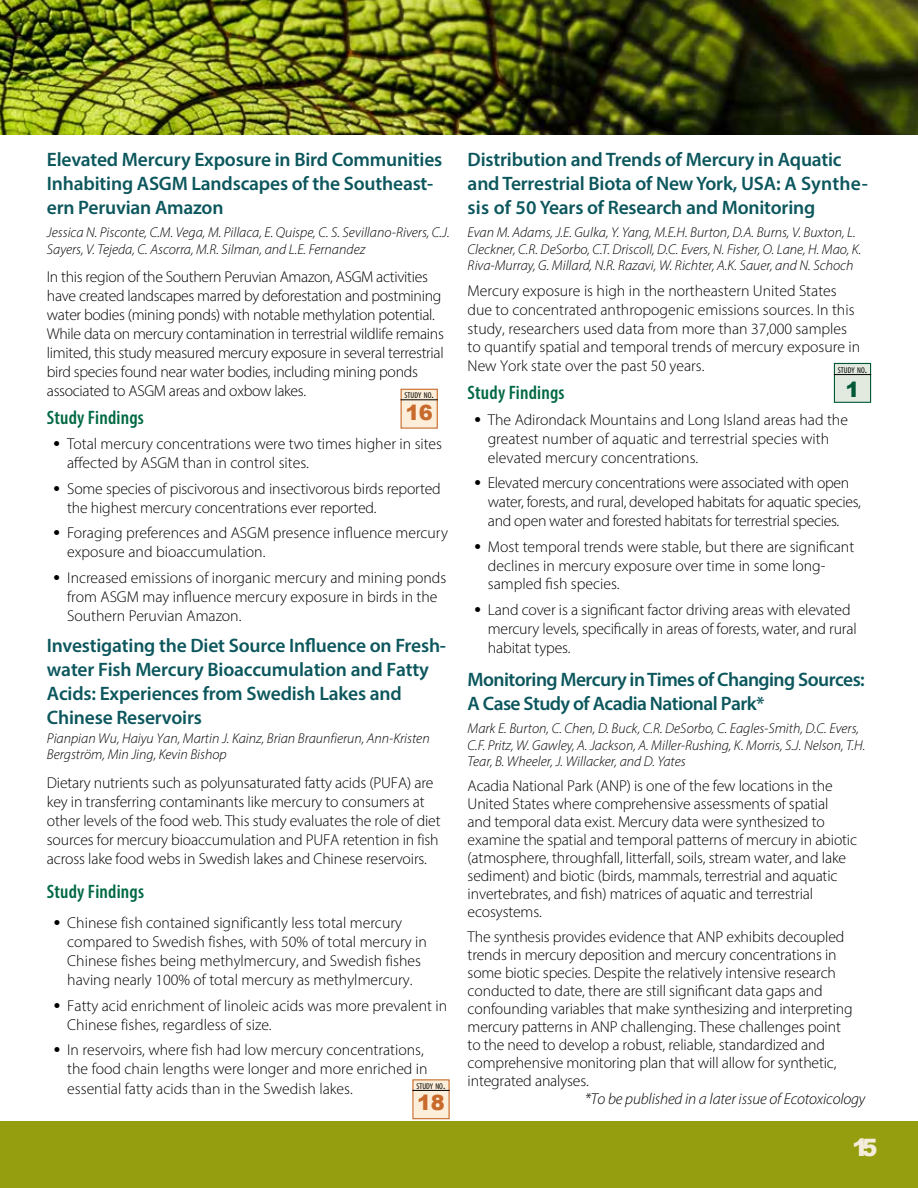
<style>
.page{position:relative;width:918px;height:1188px;background:#fff}
.page>*{position:absolute;margin:0;border:0;box-sizing:border-box;transform-origin:0 0}
.t1{font:600 condensed 28.5px "Myriad Pro";color:#fff}
.t2{font:900 24px "Arial";color:#f5eddb}
.t3{font:900 21px "Arial";color:#c86a2b}
.t4{font:900 21px "Arial";color:#005837}
.t5{font:600 19.5px/24px "Myriad Pro";letter-spacing:-.01em;color:#0c575d}
.t6{font:600 19.5px/24px "Myriad Pro";letter-spacing:-.03em;color:#0c575d}
.t7{font:600 condensed 19.5px "Myriad Pro";letter-spacing:.01em;color:#006944}
.t8{font:300 15.75px/18.9px "Myriad Pro";letter-spacing:-.01em;color:#000}
.t9{font:italic 300 15.75px "Myriad Pro";letter-spacing:-.01em;color:#000}
.t10{font:italic 300 14.25px/16.5px "Myriad Pro";color:#000}
.t11{font:condensed 8.4px "Myriad Pro";letter-spacing:.015em;color:#000}
.s1{font-weight:600;font-size:21px}
.s2{font-size:12px}
</style>
<div class="page">
<div style="left:0;top:1121px;width:918px;height:67px;background:#959e0f"></div>
<img style="left:0;top:0;width:918px;height:135px">
<div style="left:834px;top:363px;width:37px;height:39px;background:#e2eae0"></div>
<div style="left:834px;top:363px;width:37px;height:40px;border:1px solid #005837"></div>
<hr style="left:834px;top:374px;width:37px;height:1px;background:#000">
<div style="left:401px;top:389px;width:36px;height:39px;background:#fdeed9"></div>
<div style="left:401px;top:389px;width:37px;height:40px;border:1px solid #c86a2b"></div>
<hr style="left:401px;top:400px;width:37px;height:1px;background:#000">
<div style="left:413px;top:1080px;width:36px;height:39px;background:#fdeed9"></div>
<hr style="left:412px;top:1090px;width:38px;height:1px;background:#000">
<p class="t5" style="left:47px;top:147px;width:397px">Elevated Mercury Exposure in Bird Communities<br>Inhabiting ASGM Landscapes of the Southeast&shy;ern Peruvian Amazon</p>
<p class="t10" style="left:47px;top:224px;width:404px">Jessica N. Pisconte, C.M. Vega, M. Pillaca, E. Quispe, C. S. Sevillano-Rivers, C.J.<br>Sayers, V. Tejeda, C. Ascorra, M.R. Silman, and L.E. Fernandez</p>
<p class="t8" style="left:47px;top:268px;width:399px">In this region of the Southern Peruvian Amazon, ASGM activities have created landscapes marred by deforestation and postmining water bodies (mining ponds) with notable methylation potential.<br>While data on mercury contamination in terrestrial wildlife remains limited, this study measured mercury exposure in several terrestrial bird species found near water bodies, including mining ponds associated to ASGM areas and oxbow lakes.</p>
<p class="t7" style="left:47px;top:405px;width:98px">Study Findings</p>
<p class="t8" style="left:67px;top:434px;width:377px;text-indent:-14px"><span class="s1">•</span> Total mercury concentrations were two times higher in sites affected by ASGM than in control sites.</p>
<p class="t8" style="left:67px;top:479px;width:375px;text-indent:-14px"><span class="s1">•</span> Some species of piscivorous and insectivorous birds reported the highest mercury concentrations ever reported.</p>
<p class="t8" style="left:67px;top:524px;width:382px;text-indent:-14px"><span class="s1">•</span> Foraging preferences and ASGM presence influence mercury exposure and bioaccumulation.</p>
<p class="t8" style="left:67px;top:568px;width:381px;text-indent:-14px"><span class="s1">•</span> Increased emissions of inorganic mercury and mining ponds from ASGM may influence mercury exposure in birds in the<br>Southern Peruvian Amazon.</p>
<p class="t5" style="left:47px;top:633px;width:401px">Investigating the Diet Source Influence on Fresh&shy;water Fish Mercury Bioaccumulation and Fatty Acids: Experiences from Swedish Lakes and Chinese Reservoirs</p>
<p class="t10" style="left:47px;top:730px;width:384px">Pianpian Wu, Haiyu Yan, Martin J. Kainz, Brian Braunfierun, Ann-Kristen<br>Bergström, Min Jing, Kevin Bishop</p>
<p class="t8" style="left:47px;top:773px;width:395px">Dietary nutrients such as polyunsaturated fatty acids (PUFA) are key in transferring contaminants like mercury to consumers at other levels of the food web. This study evaluates the role of diet sources for mercury bioaccumulation and PUFA retention in fish across lake food webs in Swedish lakes and Chinese reservoirs.</p>
<p class="t7" style="left:47px;top:880px;width:99px">Study Findings</p>
<p class="t11" style="left:404px;top:390px;width:31px">STUDY NO<span class="s2">.</span></p>
<h3 class="t3" style="left:405px;top:397px;width:29px">16</h3>
<p class="t8" style="left:67px;top:913px;width:361px;text-indent:-14px"><span class="s1">•</span> Chinese fish contained significantly less total mercury compared to Swedish fishes, with 50% of total mercury in Chinese fishes being methylmercury, and Swedish fishes having nearly 100% of total mercury as methylmercury.</p>
<p class="t8" style="left:67px;top:996px;width:381px;text-indent:-14px"><span class="s1">•</span> Fatty acid enrichment of linoleic acids was more prevalent in<br>Chinese fishes, regardless of size.</p>
<p class="t8" style="left:67px;top:1040px;width:362px;line-height:19.4px;text-indent:-14px"><span class="s1">•</span> In reservoirs, where fish had low mercury concentrations, the food chain lengths were longer and more enriched in essential fatty acids than in the Swedish lakes.</p>
<p class="t11" style="left:416px;top:1081px;width:30px">STUDY NO<span class="s2">.</span></p>
<h3 class="t3" style="left:417px;top:1087px;width:29px">18</h3>
<p class="t5" style="left:468px;top:147px;width:402px">Distribution and Trends of Mercury in Aquatic and Terrestrial Biota of New York, USA: A Synthe&shy;sis of 50 Years of Research and Monitoring</p>
<p class="t10" style="left:468px;top:224px;width:395px">Evan M. Adams, J.E. Gulka, Y. Yang, M.E.H. Burton, D.A. Burns, V. Buxton, L.<br>Cleckner, C.R. DeSorbo, C.T. Driscoll, D.C. Evers, N. Fisher, O. Lane, H. Mao, K.<br>Riva-Murray, G. Millard, N.R. Razavi, W. Richter, A.K. Sauer, and N. Schoch</p>
<p class="t8" style="left:468px;top:281px;width:394px">Mercury exposure is high in the northeastern United States due to concentrated anthropogenic emissions sources. In this study, researchers used data from more than 37,000 samples to quantify spatial and temporal trends of mercury exposure in New York state over the past 50 years.</p>
<p class="t7" style="left:468px;top:381px;width:98px">Study Findings</p>
<p class="t8" style="left:488px;top:410px;width:362px;text-indent:-14px"><span class="s1">•</span> The Adirondack Mountains and Long Island areas had the greatest number of aquatic and terrestrial species with elevated mercury concentrations.</p>
<p class="t8" style="left:488px;top:473px;width:374px;text-indent:-14px"><span class="s1">•</span> Elevated mercury concentrations were associated with open water, forests, and rural, developed habitats for aquatic species, and open water and forested habitats for terrestrial species.</p>
<p class="t8" style="left:488px;top:537px;width:368px;text-indent:-14px"><span class="s1">•</span> Most temporal trends were stable, but there are significant declines in mercury exposure over time in some long&shy;sampled fish species.</p>
<p class="t8" style="left:488px;top:600px;width:370px;text-indent:-14px"><span class="s1">•</span> Land cover is a significant factor driving areas with elevated mercury levels, specifically in areas of forests, water, and rural habitat types.</p>
<p class="t6" style="left:468px;top:667px;width:399px">Monitoring Mercury inTimes of Changing Sources:<br>A Case Study of Acadia National Park*</p>
<p class="t10" style="left:468px;top:720px;width:399px">Mark E. Burton, C. Chen, D. Buck, C.R. DeSorbo, C. Eagles-Smith, D.C. Evers,<br>C.F. Pritz, W. Gawley, A. Jackson, A. Miller-Rushing, K. Morris, S.J. Nelson, T.H.<br>Tear, B. Wheeler, J. Willacker, and D. Yates</p>
<p class="t8" style="left:468px;top:777px;width:391px;line-height:18px">Acadia National Park (ANP) is one of the few locations in the United States where comprehensive assessments of spatial<br>and temporal data exist. Mercury data were synthesized to examine the spatial and temporal patterns of mercury in abiotic (atmosphere, throughfall, litterfall, soils, stream water, and lake sediment) and biotic (birds, mammals, terrestrial and aquatic invertebrates, and fish) matrices of aquatic and terrestrial ecosystems.</p>
<p class="t8" style="left:468px;top:928px;width:387px;line-height:18px">The synthesis provides evidence that ANP exhibits decoupled trends in mercury deposition and mercury concentrations in some biotic species. Despite the relatively intensive research conducted to date, there are still significant data gaps and confounding variables that make synthesizing and interpreting mercury patterns in ANP challenging. These challenges point to the need to develop a robust, reliable, standardized and comprehensive monitoring plan that will allow for synthetic, integrated analyses.</p>
<p class="t9" style="left:585px;top:1089px;width:282px">*To be published in a later issue of Ecotoxicology</p>
<p class="t11" style="left:838px;top:365px;width:31px">STUDY NO<span class="s2">.</span></p>
<h3 class="t4" style="left:846px;top:374px;width:16px">1</h3>
<h2 class="t2" style="left:852px;top:1130px;width:27px">15</h2>
<h1 class="t1" style="left:845px;top:1143px;width:24px">15</h1>
</div>
